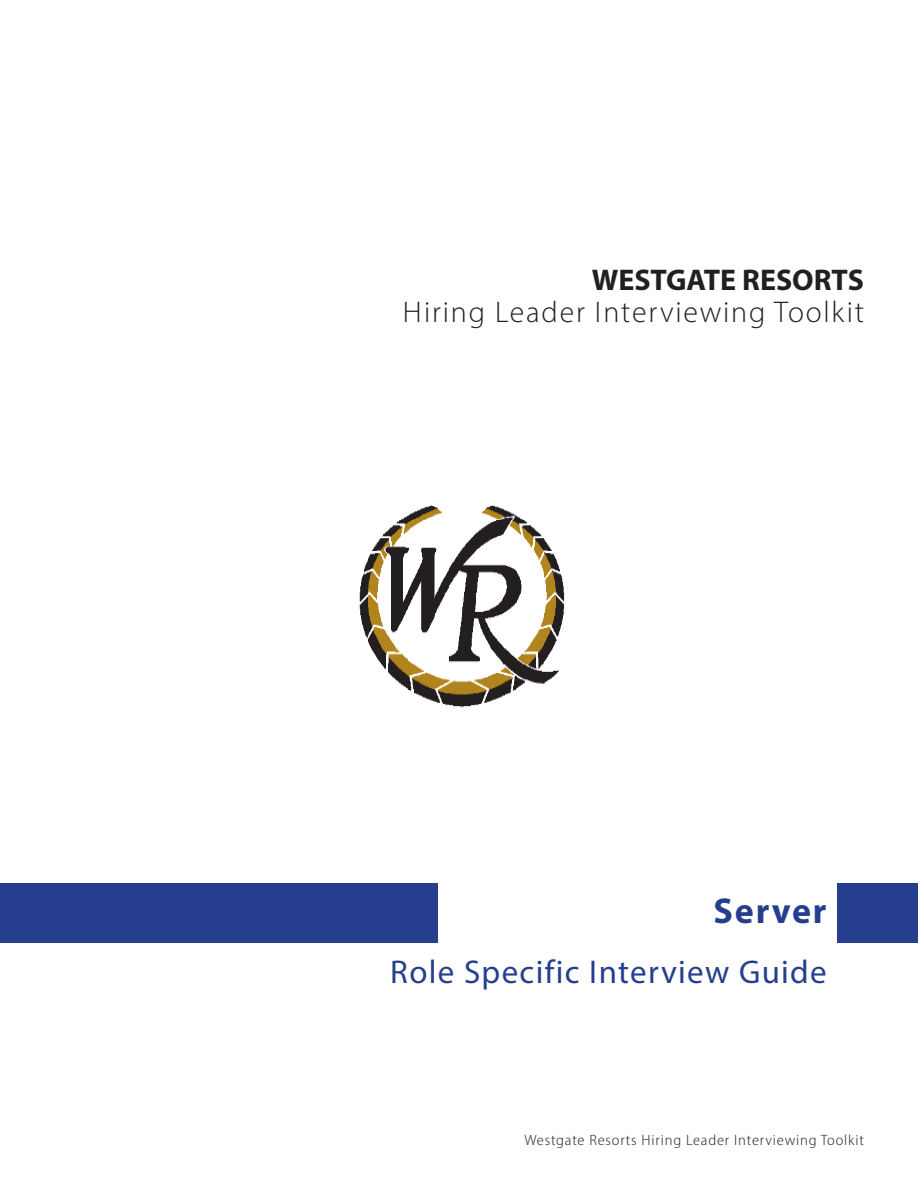
<style>
.page{position:relative;width:918px;height:1188px;background:#fff}
.page>*{position:absolute;margin:0;border:0;box-sizing:border-box;transform-origin:0 0}
.t1{font:700 36px "Myriad Pro";letter-spacing:.05em;color:#253f8e}
.t2{font:33px "Myriad Pro";letter-spacing:.04em;color:#253f8e}
.t3{font:30px "Myriad Variable Concept";letter-spacing:.06em;color:#231f20}
.t4{font:700 30px "Myriad Pro";color:#231f20}
.Main_Heading_-_TOC_L{font:300 semi-condensed 15px "Myriad Pro";letter-spacing:.05em;color:#231f20;scale:1.07 1}
</style>
<div class="page">
<div style="left:0;top:884px;width:437px;height:59px;background:#253f8e"></div>
<div style="left:838px;top:884px;width:80px;height:59px;background:#253f8e"></div>
<img style="left:359px;top:505px;width:206px;height:203px">
<h3 class="t4" style="left:592px;top:261px;width:274px">WESTGATE RESORTS</h3>
<h3 class="t3" style="left:403px;top:294px;width:463px">Hiring Leader Interviewing Toolkit</h3>
<h1 class="t1" style="left:713px;top:888px;width:115px">Server</h1>
<h2 class="t2" style="left:390px;top:952px;width:438px">Role Specific Interview Guide</h2>
<p class="Main_Heading_-_TOC_L" style="left:524px;top:1131px;width:319px">Westgate Resorts Hiring Leader Interviewing Toolkit</p>
</div>
